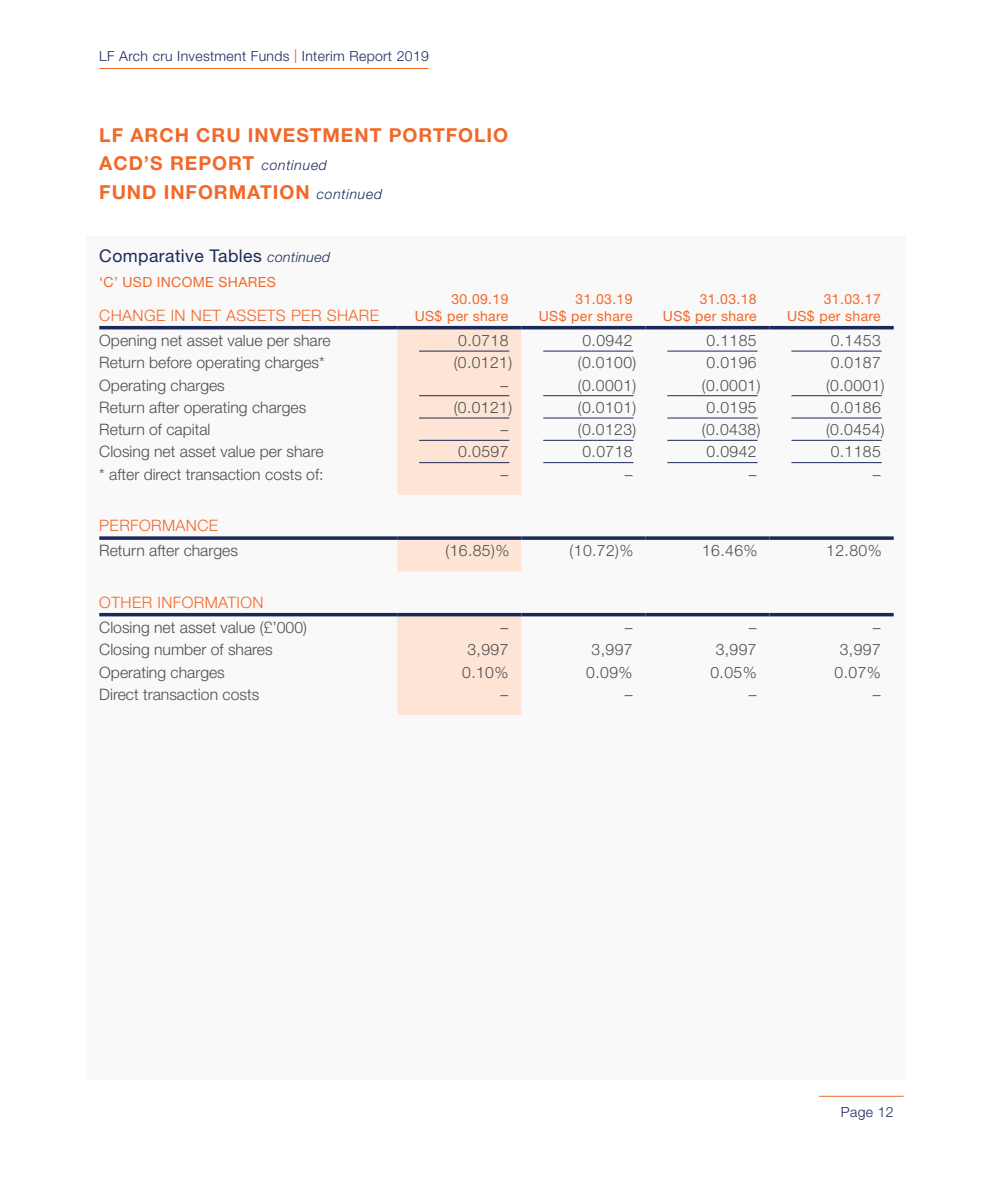
<style>
.page{position:relative;width:993px;height:1191px;background:#fff}
.page>*{position:absolute;margin:0;border:0;box-sizing:border-box;transform-origin:0 0}
.t1{font:700 19.25px/28px "Helvetica Neue";letter-spacing:.05em;color:#f26829}
.t2{font:17.5px "Helvetica Neue";letter-spacing:.025em;color:#1b295a}
.t3{font:300 15.75px "Helvetica Neue";color:#4d4d4f}
.t4{font:300 15.75px "Helvetica Neue";letter-spacing:.025em;color:#f26829}
.t5{font:14px/16.8px "Helvetica Neue";letter-spacing:.025em;color:#f26829;text-align:right}
.t6{font:300 14px "Helvetica Neue";letter-spacing:.025em;color:#1b295a}
.s1{font-weight:400;color:#f26829}
.s2{font-weight:300;font-style:italic;font-size:14px;color:#1b295a}
.s3{font-weight:300;font-style:italic;font-size:14px}
</style>
<div class="page">
<div style="left:87px;top:236px;width:818px;height:843px;background:#f9f9f9"></div>
<hr style="left:99px;top:68px;width:329px;height:1px;background:#f26829">
<hr style="left:818px;top:1095px;width:85px;height:1px;background:#f26829">
<div style="left:397px;top:329px;width:124px;height:166px;background:#fee4d4"></div>
<hr style="left:99px;top:326px;width:298px;height:3px;background:#1b295a">
<hr style="left:397px;top:326px;width:124px;height:3px;background:#1b295a">
<hr style="left:521px;top:326px;width:124px;height:3px;background:#1b295a">
<hr style="left:645px;top:326px;width:124px;height:3px;background:#1b295a">
<hr style="left:769px;top:326px;width:124px;height:3px;background:#1b295a">
<hr style="left:419px;top:351px;width:90px;height:1px;background:#1b295a">
<hr style="left:543px;top:351px;width:90px;height:1px;background:#1b295a">
<hr style="left:667px;top:351px;width:90px;height:1px;background:#1b295a">
<hr style="left:791px;top:351px;width:90px;height:1px;background:#1b295a">
<hr style="left:419px;top:395px;width:90px;height:1px;background:#1b295a">
<hr style="left:543px;top:395px;width:90px;height:1px;background:#1b295a">
<hr style="left:667px;top:395px;width:90px;height:1px;background:#1b295a">
<hr style="left:791px;top:395px;width:90px;height:1px;background:#1b295a">
<hr style="left:419px;top:418px;width:90px;height:1px;background:#1b295a">
<hr style="left:543px;top:418px;width:90px;height:1px;background:#1b295a">
<hr style="left:667px;top:418px;width:90px;height:1px;background:#1b295a">
<hr style="left:791px;top:418px;width:90px;height:1px;background:#1b295a">
<hr style="left:419px;top:440px;width:90px;height:1px;background:#1b295a">
<hr style="left:543px;top:440px;width:90px;height:1px;background:#1b295a">
<hr style="left:667px;top:440px;width:90px;height:1px;background:#1b295a">
<hr style="left:791px;top:440px;width:90px;height:1px;background:#1b295a">
<hr style="left:419px;top:462px;width:90px;height:1px;background:#1b295a">
<hr style="left:543px;top:462px;width:90px;height:1px;background:#1b295a">
<hr style="left:667px;top:462px;width:90px;height:1px;background:#1b295a">
<hr style="left:791px;top:462px;width:90px;height:1px;background:#1b295a">
<div style="left:397px;top:540px;width:124px;height:31px;background:#fee4d4"></div>
<svg style="left:99px;top:536px;width:298px;height:4px"></svg>
<svg style="left:397px;top:536px;width:124px;height:4px"></svg>
<svg style="left:521px;top:536px;width:124px;height:4px"></svg>
<svg style="left:645px;top:536px;width:124px;height:4px"></svg>
<svg style="left:769px;top:536px;width:124px;height:4px"></svg>
<div style="left:397px;top:616px;width:124px;height:99px;background:#fee4d4"></div>
<hr style="left:99px;top:613px;width:298px;height:3px;background:#1b295a">
<hr style="left:397px;top:613px;width:124px;height:3px;background:#1b295a">
<hr style="left:521px;top:613px;width:124px;height:3px;background:#1b295a">
<hr style="left:645px;top:613px;width:124px;height:3px;background:#1b295a">
<hr style="left:769px;top:613px;width:124px;height:3px;background:#1b295a">
<p class="t6" style="left:99px;top:47px;width:331px">LF Arch cru Investment Funds <span class="s1">|</span> Interim Report 2019</p>
<p class="t1" style="left:99px;top:121px;width:410px">LF ARCH CRU INVESTMENT PORTFOLIO<br>ACD’S REPORT <span class="s2">continued<br></span>FUND INFORMATION <span class="s2">continued</span></p>
<p class="t2" style="left:99px;top:245px;width:232px">Comparative Tables <span class="s3">continued</span></p>
<p class="t5" style="left:99px;top:273px;width:178px">‘C’ USD INCOME SHARES</p>
<p class="t4" style="left:99px;top:305px;width:281px">CHANGE IN NET ASSETS PER SHARE</p>
<p class="t5" style="left:414px;top:290px;width:95px">30.09.19<br>US$ per share</p>
<p class="t5" style="left:538px;top:290px;width:95px">31.03.19<br>US$ per share</p>
<p class="t5" style="left:662px;top:290px;width:95px">31.03.18<br>US$ per share</p>
<p class="t5" style="left:786px;top:290px;width:95px">31.03.17<br>US$ per share</p>
<p class="t3" style="left:99px;top:331px;width:233px">Opening net asset value per share</p>
<p class="t3" style="left:458px;top:331px;width:52px">0.0718</p>
<p class="t3" style="left:582px;top:331px;width:52px">0.0942</p>
<p class="t3" style="left:706px;top:331px;width:52px">0.1185</p>
<p class="t3" style="left:830px;top:331px;width:52px">0.1453</p>
<p class="t3" style="left:99px;top:353px;width:227px">Return before operating charges*</p>
<p class="t3" style="left:453px;top:353px;width:60px">(0.0121)</p>
<p class="t3" style="left:577px;top:353px;width:60px">(0.0100)</p>
<p class="t3" style="left:706px;top:353px;width:52px">0.0196</p>
<p class="t3" style="left:830px;top:353px;width:52px">0.0187</p>
<p class="t3" style="left:99px;top:375px;width:127px">Operating charges</p>
<p class="t3" style="left:500px;top:375px;width:9px">–</p>
<p class="t3" style="left:577px;top:375px;width:60px">(0.0001)</p>
<p class="t3" style="left:701px;top:375px;width:60px">(0.0001)</p>
<p class="t3" style="left:825px;top:375px;width:60px">(0.0001)</p>
<p class="t3" style="left:99px;top:397px;width:208px">Return after operating charges</p>
<p class="t3" style="left:453px;top:397px;width:60px">(0.0121)</p>
<p class="t3" style="left:577px;top:397px;width:60px">(0.0101)</p>
<p class="t3" style="left:706px;top:397px;width:52px">0.0195</p>
<p class="t3" style="left:830px;top:397px;width:52px">0.0186</p>
<p class="t3" style="left:99px;top:420px;width:113px">Return of capital</p>
<p class="t3" style="left:500px;top:420px;width:9px">–</p>
<p class="t3" style="left:577px;top:420px;width:60px">(0.0123)</p>
<p class="t3" style="left:701px;top:420px;width:60px">(0.0438)</p>
<p class="t3" style="left:825px;top:420px;width:60px">(0.0454)</p>
<p class="t3" style="left:99px;top:442px;width:226px">Closing net asset value per share</p>
<p class="t3" style="left:458px;top:442px;width:52px">0.0597</p>
<p class="t3" style="left:582px;top:442px;width:52px">0.0718</p>
<p class="t3" style="left:706px;top:442px;width:52px">0.0942</p>
<p class="t3" style="left:830px;top:442px;width:52px">0.1185</p>
<p class="t3" style="left:99px;top:464px;width:226px">* after direct transaction costs of:</p>
<p class="t3" style="left:500px;top:464px;width:9px">–</p>
<p class="t3" style="left:624px;top:464px;width:9px">–</p>
<p class="t3" style="left:748px;top:464px;width:9px">–</p>
<p class="t3" style="left:872px;top:464px;width:9px">–</p>
<p class="t4" style="left:99px;top:516px;width:120px">PERFORMANCE</p>
<p class="t3" style="left:99px;top:541px;width:140px">Return after charges</p>
<p class="t3" style="left:445px;top:541px;width:65px">(16.85)%</p>
<p class="t3" style="left:569px;top:541px;width:65px">(10.72)%</p>
<p class="t3" style="left:702px;top:541px;width:57px">16.46%</p>
<p class="t3" style="left:826px;top:541px;width:57px">12.80%</p>
<p class="t4" style="left:99px;top:592px;width:166px">OTHER INFORMATION</p>
<p class="t3" style="left:99px;top:617px;width:209px">Closing net asset value (£’000)</p>
<p class="t3" style="left:500px;top:617px;width:9px">–</p>
<p class="t3" style="left:624px;top:617px;width:9px">–</p>
<p class="t3" style="left:748px;top:617px;width:9px">–</p>
<p class="t3" style="left:872px;top:617px;width:9px">–</p>
<p class="t3" style="left:99px;top:640px;width:175px">Closing number of shares</p>
<p class="t3" style="left:467px;top:640px;width:42px">3,997</p>
<p class="t3" style="left:591px;top:640px;width:42px">3,997</p>
<p class="t3" style="left:715px;top:640px;width:42px">3,997</p>
<p class="t3" style="left:839px;top:640px;width:42px">3,997</p>
<p class="t3" style="left:99px;top:662px;width:127px">Operating charges</p>
<p class="t3" style="left:462px;top:662px;width:48px">0.10%</p>
<p class="t3" style="left:586px;top:662px;width:48px">0.09%</p>
<p class="t3" style="left:710px;top:662px;width:48px">0.05%</p>
<p class="t3" style="left:834px;top:662px;width:48px">0.07%</p>
<p class="t3" style="left:99px;top:684px;width:161px">Direct transaction costs</p>
<p class="t3" style="left:500px;top:684px;width:9px">–</p>
<p class="t3" style="left:624px;top:684px;width:9px">–</p>
<p class="t3" style="left:748px;top:684px;width:9px">–</p>
<p class="t3" style="left:872px;top:684px;width:9px">–</p>
<p class="t6" style="left:840px;top:1103px;width:54px">Page 12</p>
</div>
